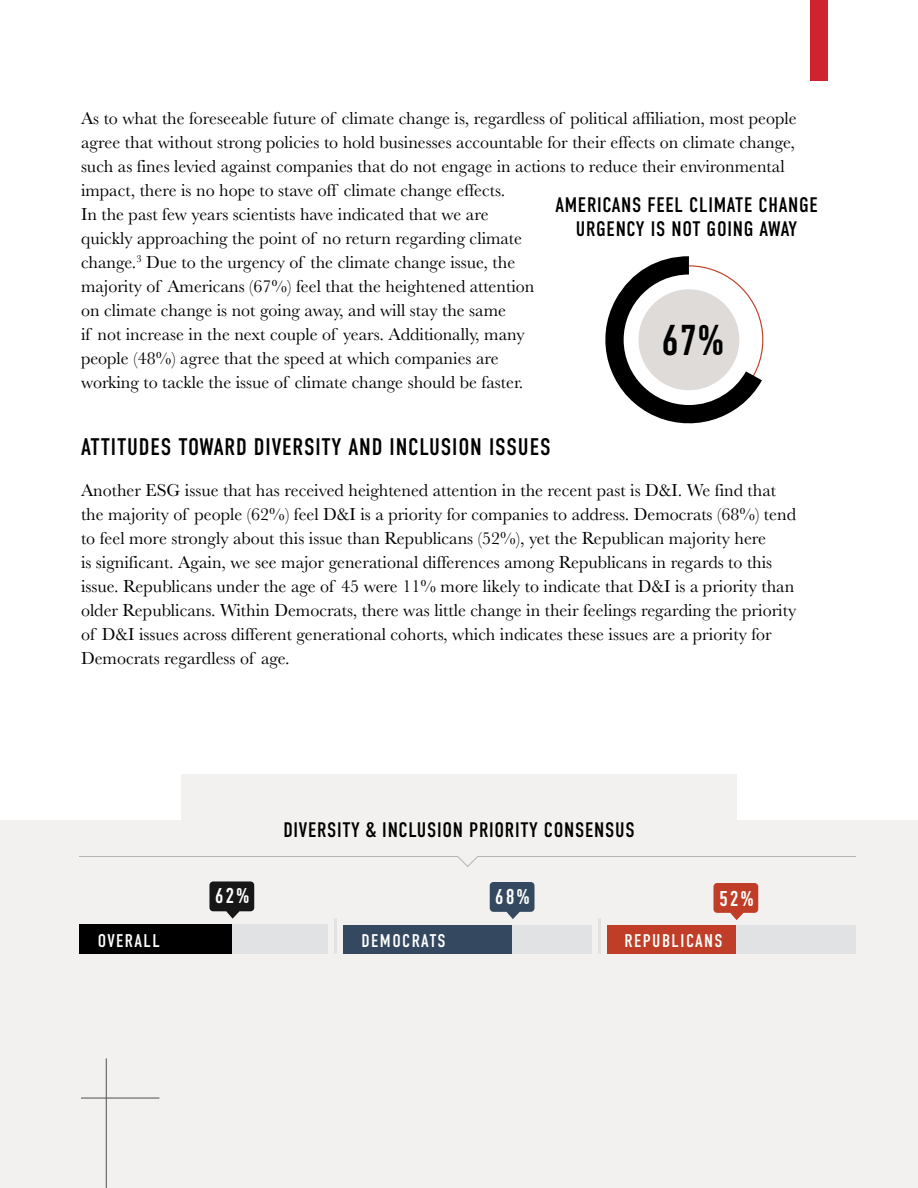
<style>
.page{position:relative;width:918px;height:1188px;background:#fff}
.page>*{position:absolute;margin:0;border:0;box-sizing:border-box;transform-origin:0 0}
.t1{font:43.05px "DIN Condensed";color:#000}
.t2{font:24px "DIN Condensed";letter-spacing:.035em;color:#000}
.t3{font:21.45px "DIN Condensed";color:#fff}
.t4{font:21px/24px "DIN Condensed";letter-spacing:.035em;color:#000;text-align:center}
.t5{font:18.45px "DIN Condensed";letter-spacing:.08em;color:#fff}
.t6{font:18px/24px "Baskerville";color:#000}
.t7{font:15.15px "Baskerville";color:#000}
</style>
<div class="page">
<div style="left:811px;top:0;width:17px;height:81px;background:#cf242e"></div>
<div style="left:0;top:821px;width:918px;height:367px;background:#f2f1ef"></div>
<div style="left:181px;top:774px;width:556px;height:253px;background:#f2f1ef"></div>
<svg style="left:605px;top:256px;width:157px;height:168px"></svg>
<svg style="left:209px;top:881px;width:45px;height:38px"></svg>
<svg style="left:490px;top:882px;width:45px;height:37px"></svg>
<div style="left:512px;top:925px;width:79px;height:29px;background:#e1e2e3"></div>
<div style="left:344px;top:925px;width:168px;height:29px;background:#34495f"></div>
<svg style="left:713px;top:883px;width:45px;height:37px"></svg>
<div style="left:736px;top:925px;width:120px;height:29px;background:#e1e2e3"></div>
<div style="left:607px;top:925px;width:129px;height:29px;background:#c03e27"></div>
<div style="left:232px;top:924px;width:96px;height:30px;background:#e1e2e3"></div>
<div style="left:79px;top:924px;width:153px;height:30px;background:#000"></div>
<hr style="left:335px;top:919px;width:2px;height:35px;background:#e1e2e3">
<hr style="left:598px;top:919px;width:2px;height:35px;background:#e1e2e3">
<svg style="left:79px;top:856px;width:777px;height:11px"></svg>
<hr style="left:106px;top:1058px;width:1px;height:130px;background:#4f4f51">
<hr style="left:81px;top:1098px;width:78px;height:1px;background:#4f4f51">
<p class="t6" style="left:81px;top:107px;width:717px">As to what the foreseeable future of climate change is, regardless of political affiliation, most people agree that without strong policies to hold businesses accountable for their effects on climate change, such as fines levied against companies that do not engage in actions to reduce their environmental impact, there is no hope to stave off climate change effects.<br>In the past few years scientists have indicated that we are<br>quickly approaching the point of no return regarding climate<br>change.<sup>3</sup> Due to the urgency of the climate change issue, the<br>majority of Americans (67%) feel that the heightened attention<br>on climate change is not going away, and will stay the same<br>if not increase in the next couple of years. Additionally, many<br>people (48%) agree that the speed at which companies are<br>working to tackle the issue of climate change should be faster.</p>
<p class="t4" style="left:555px;top:193px;width:264px">AMERICANS FEEL CLIMATE CHANGE<br>URGENCY IS NOT GOING AWAY</p>
<h1 class="t1" style="left:661px;top:316px;width:65px">67%</h1>
<h2 class="t2" style="left:81px;top:434px;width:471px">ATTITUDES TOWARD DIVERSITY AND INCLUSION ISSUES</h2>
<p class="t6" style="left:81px;top:479px;width:717px">Another ESG issue that has received heightened attention in the recent past is D&amp;I. We find that the majority of people (62%) feel D&amp;I is a priority for companies to address. Democrats (68%) tend to feel more strongly about this issue than Republicans (52%), yet the Republican majority here<br>is significant. Again, we see major generational differences among Republicans in regards to this issue. Republicans under the age of 45 were 11% more likely to indicate that D&amp;I is a priority than older Republicans. Within Democrats, there was little change in their feelings regarding the priority of D&amp;I issues across different generational cohorts, which indicates these issues are a priority for Democrats regardless of age.</p>
<p class="t7" style="left:613px;top:472px;width:144px">that feel the heightened</p>
<p class="t7" style="left:608px;top:509px;width:153px">change is not going away</p>
<p class="t4" style="left:283px;top:818px;width:353px">DIVERSITY &amp; INCLUSION PRIORITY CONSENSUS</p>
<p class="t3" style="left:215px;top:884px;width:36px">62%</p>
<p class="t3" style="left:495px;top:884px;width:36px">68%</p>
<p class="t5" style="left:361px;top:930px;width:86px">DEMOCRATS</p>
<p class="t3" style="left:719px;top:887px;width:36px">52%</p>
<p class="t5" style="left:98px;top:930px;width:64px">OVERALL</p>
<p class="t5" style="left:625px;top:930px;width:100px">REPUBLICANS</p>
</div>
